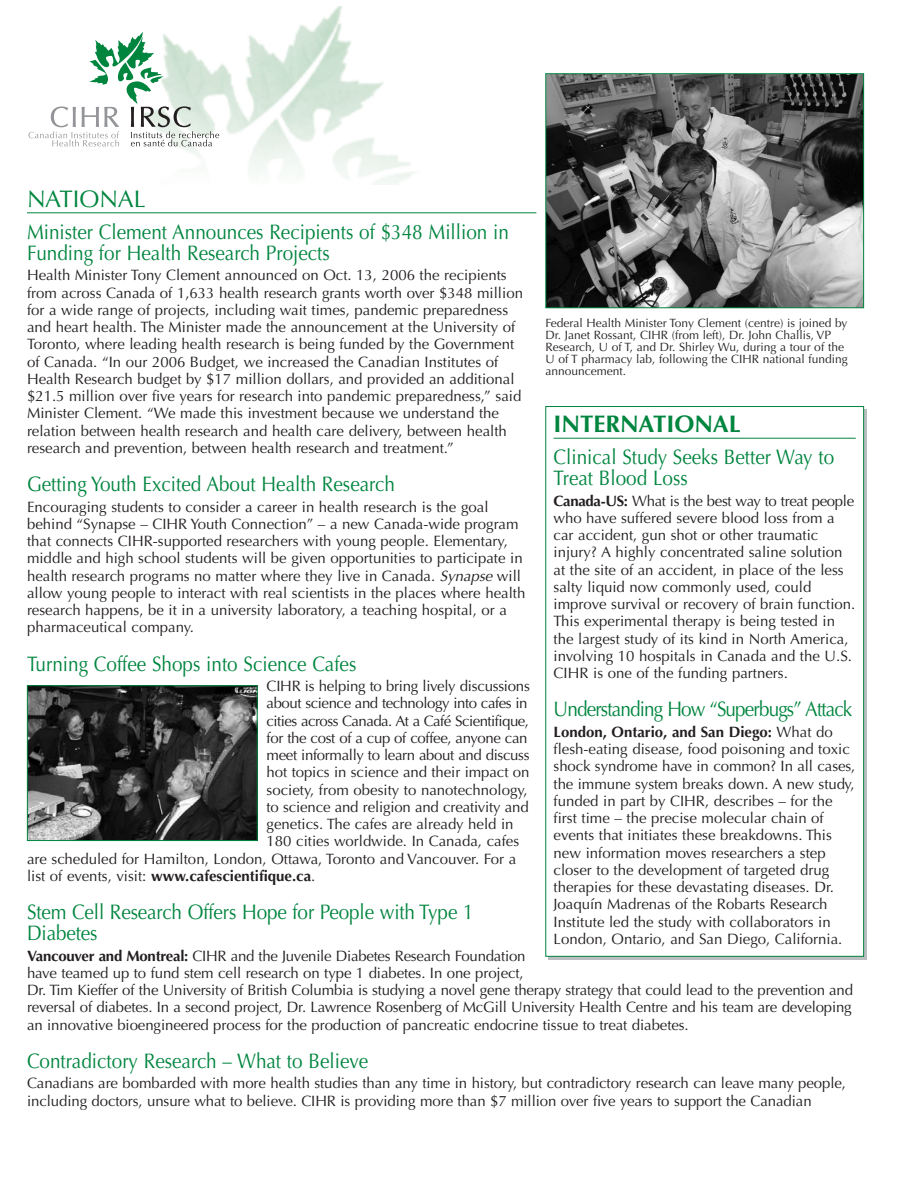
<style>
.page{position:relative;width:918px;height:1188px;background:#fff}
.page>*{position:absolute;margin:0;border:0;box-sizing:border-box;transform-origin:0 0}
.t1{font:700 24px "Optima";color:#00853f}
.t2{font:24px "Optima";color:#00853f}
.t3{font:21px/21px "Optima";color:#00853f;scale:.9 1}
.t4{font:21px "Optima";letter-spacing:-.045em;color:#00853f;scale:.9 1}
.t5{font:15px/17.2px "Optima";color:#231f20}
.t6{font:15px "Optima";letter-spacing:-.02em;color:#231f20}
.t7{font:700 15px "Optima";color:#231f20}
.t8{font:15px "Optima";letter-spacing:-.035em;color:#231f20}
.t9{font:15px "Optima";letter-spacing:-.03em;color:#231f20}
.t10{font:12px/12px "Optima";color:#231f20}
.s1{font-style:italic}
.s2{font-weight:400}
.s3{font-weight:700}
</style>
<div class="page">
<hr style="left:27px;top:212px;width:509px;height:1px;background:#00853f">
<img style="left:118px;top:7px;width:297px;height:176px">
<svg style="left:28px;top:32px;width:191px;height:114px"></svg>
<img style="left:547px;top:75px;width:315px;height:231px">
<div style="left:545px;top:73px;width:319px;height:235px;border:1px solid #00853f"></div>
<hr style="left:554px;top:438px;width:302px;height:1px;background:#00853f">
<img style="left:29px;top:687px;width:227px;height:152px">
<div style="left:27px;top:685px;width:231px;height:156px;border:1px solid #00853f"></div>
<h1 class="t2" style="left:27px;top:189px;width:120px">NATIONAL</h1>
<h2 class="t3" style="left:27px;top:223px;width:537px">Minister Clement Announces Recipients of $348 Million in<br>Funding for Health Research Projects</h2>
<p class="t5" style="left:27px;top:268px;width:498px">Health Minister Tony Clement announced on Oct. 13, 2006 the recipients from across Canada of 1,633 health research grants worth over $348 million for a wide range of projects, including wait times, pandemic preparedness and heart health. The Minister made the announcement at the University of Toronto, where leading health research is being funded by the Government of Canada. “In our 2006 Budget, we increased the Canadian Institutes of Health Research budget by $17 million dollars, and provided an additional $21.5 million over five years for research into pandemic preparedness,” said Minister Clement. “We made this investment because we understand the relation between health research and health care delivery, between health research and prevention, between health research and treatment.”</p>
<h2 class="t3" style="left:27px;top:476px;width:410px">Getting Youth Excited About Health Research</h2>
<p class="t5" style="left:27px;top:499px;width:500px">Encouraging students to consider a career in health research is the goal behind “Synapse – CIHR Youth Connection” – a new Canada-wide program that connects CIHR-supported researchers with young people. Elementary, middle and high school students will be given opportunities to participate in health research programs no matter where they live in Canada. <span class="s1">Synapse</span>will allow young people to interact with real scientists in the places where health research happens, be it in a university laboratory, a teaching hospital, or a pharmaceutical company.</p>
<h2 class="t3" style="left:27px;top:655px;width:368px">Turning Coffee Shops into Science Cafes</h2>
<p class="t5" style="left:267px;top:679px;width:265px">CIHR is helping to bring lively discussions</p>
<p class="t9" style="left:267px;top:697px;width:263px">about science and technology into cafes in</p>
<p class="t8" style="left:267px;top:714px;width:264px">cities across Canada. At a Café Scientifique,</p>
<p class="t6" style="left:267px;top:732px;width:262px">for the cost of a cup of coffee, anyone can</p>
<p class="t6" style="left:267px;top:749px;width:265px">meet informally to learn about and discuss</p>
<p class="t5" style="left:267px;top:765px;width:264px">hot topics in science and their impact on</p>
<p class="t5" style="left:267px;top:782px;width:263px">society, from obesity to nanotechnology,</p>
<p class="t5" style="left:267px;top:800px;width:264px">to science and religion and creativity and</p>
<p class="t5" style="left:267px;top:817px;width:249px">genetics. The cafes are already held in</p>
<p class="t5" style="left:267px;top:834px;width:254px">180 cities worldwide. In Canada, cafes</p>
<p class="t5" style="left:27px;top:851px;width:491px">are scheduled for Hamilton, London, Ottawa, Toronto and Vancouver. For a</p>
<p class="t7" style="left:27px;top:870px;width:290px"><span class="s2">list of events, visit:</span> www.cafescientifique.ca<span class="s2">.</span></p>
<h2 class="t3" style="left:27px;top:903px;width:498px">Stem Cell Research Offers Hope for People with Type 1<br>Diabetes</h2>
<p class="t5" style="left:27px;top:948px;width:828px"><span class="s3">Vancouver and Montreal:</span> CIHR and the Juvenile Diabetes Research Foundation<br>have teamed up to fund stem cell research on type 1 diabetes. In one project,<br>Dr. Tim Kieffer of the University of British Columbia is studying a novel gene therapy strategy that could lead to the prevention and reversal of diabetes. In a second project, Dr. Lawrence Rosenberg of McGill University Health Centre and his team are developing an innovative bioengineered process for the production of pancreatic endocrine tissue to treat diabetes.</p>
<h2 class="t3" style="left:27px;top:1052px;width:381px">Contradictory Research – What to Believe</h2>
<p class="t5" style="left:27px;top:1076px;width:821px">Canadians are bombarded with more health studies than any time in history, but contradictory research can leave many people, including doctors, unsure what to believe. CIHR is providing more than $7 million over five years to support the Canadian</p>
<p class="t10" style="left:545px;top:318px;width:304px">Federal Health Minister Tony Clement (centre) is joined by Dr. Janet Rossant, CIHR (from left), Dr. John Challis, VP Research, U of T, and Dr. Shirley Wu, during a tour of the U of T pharmacy lab, following the CIHR national funding announcement.</p>
<h1 class="t1" style="left:554px;top:414px;width:189px">INTERNATIONAL</h1>
<h2 class="t3" style="left:554px;top:449px;width:313px">Clinical Study Seeks Better Way to<br>Treat Blood Loss</h2>
<p class="t5" style="left:554px;top:493px;width:303px"><span class="s3">Canada-US:</span> What is the best way to treat people who have suffered severe blood loss from a car accident, gun shot or other traumatic injury? A highly concentrated saline solution at the site of an accident, in place of the less salty liquid now commonly used, could improve survival or recovery of brain function.<br>This experimental therapy is being tested in the largest study of its kind in North America, involving 10 hospitals in Canada and the U.S.<br>CIHR is one of the funding partners.</p>
<h2 class="t4" style="left:554px;top:701px;width:333px">Understanding How “Superbugs” Attack</h2>
<p class="t5" style="left:554px;top:725px;width:303px"><span class="s3">London, Ontario, and San Diego:</span> What do flesh-eating disease, food poisoning and toxic shock syndrome have in common? In all cases, the immune system breaks down. A new study, funded in part by CIHR, describes – for the first time – the precise molecular chain of events that initiates these breakdowns. This new information moves researchers a step closer to the development of targeted drug therapies for these devastating diseases. Dr.<br>Joaquín Madrenas of the Robarts Research Institute led the study with collaborators in London, Ontario, and San Diego, California.</p>
</div>
